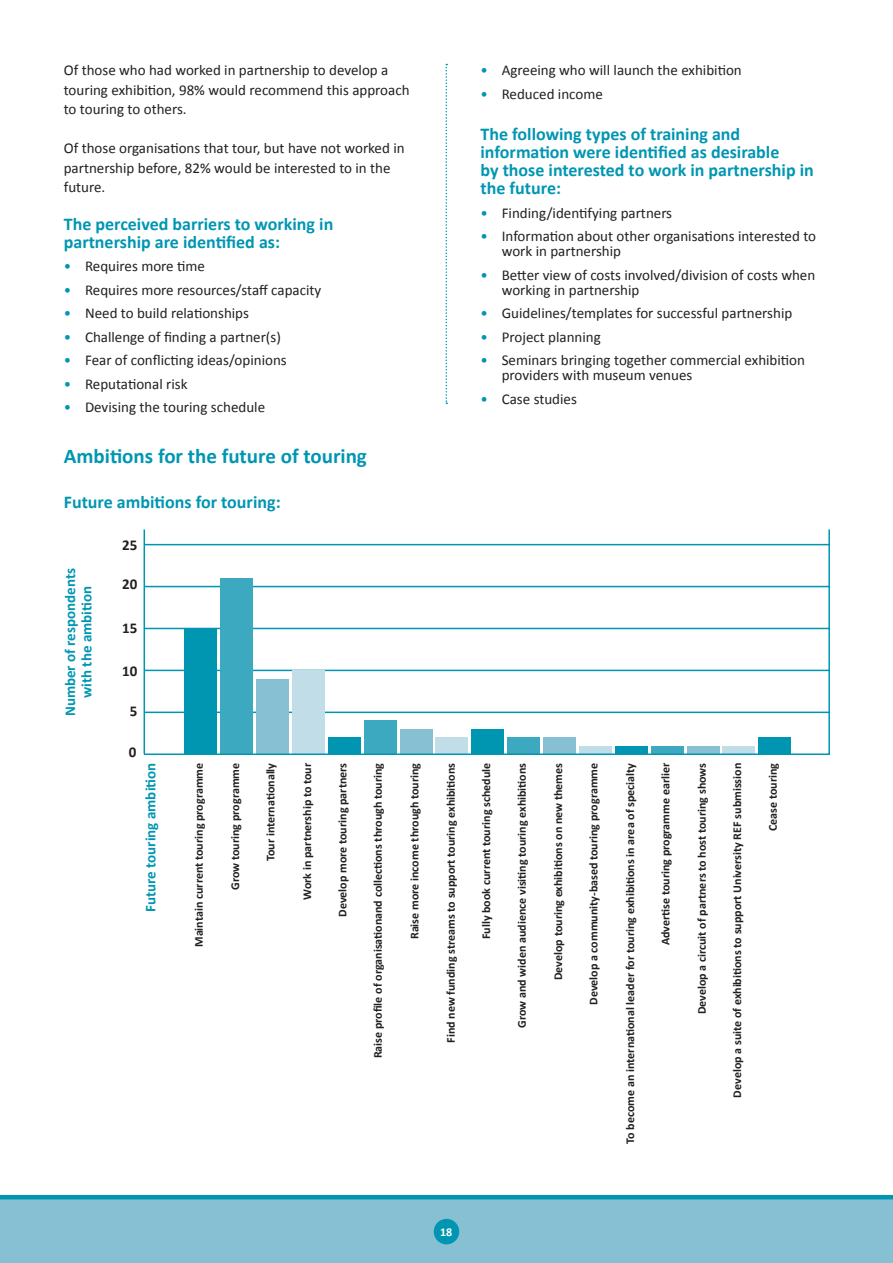
<style>
.page{position:relative;width:893px;height:1263px;background:#fff}
.page>*{position:absolute;margin:0;border:0;box-sizing:border-box;transform-origin:0 0}
.t1{font:700 21px "Calibri";color:#0096b2}
.t2{font:700 18px/18px "Calibri";color:#0096b2}
.t3{font:15px/19.5px "Calibri";color:#231f20}
.t4{font:700 15px/16.5px "Calibri";color:#0096b2;text-align:center}
.t5{font:700 15px "Calibri";color:#231f20}
.t6{font:700 12px "Calibri";color:#231f20}
.t7{font:700 12px "Calibri";color:#fff}
.s1{color:#0096b2}
</style>
<div class="page">
<div style="left:0;top:1199px;width:893px;height:64px;background:#87c0d2"></div>
<div style="left:434px;top:1219px;width:25px;height:25px;background:#0096b2;border-radius:50%"></div>
<hr style="left:0;top:1195px;width:893px;height:4px;background:#0096b2">
<svg style="left:445px;top:64px;width:2px;height:340px"></svg>
<svg style="left:143px;top:529px;width:687px;height:226px"></svg>
<p class="t3" style="left:64px;top:60px;width:347px">Of those who had worked in partnership to develop a touring exhibition, 98% would recommend this approach to touring to others.</p>
<p class="t3" style="left:64px;top:138px;width:342px">Of those organisations that tour, but have not worked in partnership before, 82% would be interested to in the future.</p>
<p class="t2" style="left:64px;top:215px;width:271px">The perceived barriers to working in partnership are identified as:</p>
<p class="t3" style="left:64px;top:256px;width:143px"><span class="s1">•</span> Requires more time</p>
<p class="t3" style="left:64px;top:280px;width:259px"><span class="s1">•</span> Requires more resources/staff capacity</p>
<p class="t3" style="left:64px;top:303px;width:187px"><span class="s1">•</span> Need to build relationships</p>
<p class="t3" style="left:64px;top:327px;width:219px"><span class="s1">•</span> Challenge of finding a partner(s)</p>
<p class="t3" style="left:64px;top:350px;width:224px"><span class="s1">•</span> Fear of conflicting ideas/opinions</p>
<p class="t3" style="left:64px;top:374px;width:125px"><span class="s1">•</span> Reputational risk</p>
<p class="t3" style="left:64px;top:397px;width:203px"><span class="s1">•</span> Devising the touring schedule</p>
<h1 class="t1" style="left:64px;top:443px;width:305px">Ambitions for the future of touring</h1>
<p class="t2" style="left:64px;top:492px;width:218px">Future ambitions for touring:</p>
<p class="t4" style="left:62px;top:716px;width:150px;rotate:-90deg">Number of respondents with the ambition</p>
<p class="t5" style="left:122px;top:535px;width:17px">25</p>
<p class="t5" style="left:122px;top:575px;width:17px">20</p>
<p class="t5" style="left:122px;top:618px;width:17px">15</p>
<p class="t5" style="left:122px;top:661px;width:17px">10</p>
<p class="t5" style="left:130px;top:702px;width:9px">5</p>
<p class="t5" style="left:129px;top:743px;width:9px">0</p>
<p class="t3" style="left:480px;top:60px;width:263px"><span class="s1">•</span> Agreeing who will launch the exhibition</p>
<p class="t3" style="left:480px;top:84px;width:124px"><span class="s1">•</span> Reduced income</p>
<p class="t2" style="left:480px;top:125px;width:335px">The following types of training and information were identified as desirable<br>by those interested to work in partnership in the future:</p>
<p class="t3" style="left:480px;top:203px;width:193px"><span class="s1">•</span> Finding/identifying partners</p>
<p class="t3" style="left:502px;top:229px;width:316px;line-height:15px;text-indent:-21px"><span class="s1">•</span> Information about other organisations interested to work in partnership</p>
<p class="t3" style="left:502px;top:267px;width:315px;line-height:15px;text-indent:-21px"><span class="s1">•</span> Better view of costs involved/division of costs when working in partnership</p>
<p class="t3" style="left:480px;top:303px;width:313px"><span class="s1">•</span> Guidelines/templates for successful partnership</p>
<p class="t3" style="left:480px;top:327px;width:122px"><span class="s1">•</span> Project planning</p>
<p class="t3" style="left:502px;top:353px;width:305px;line-height:15px;text-indent:-21px"><span class="s1">•</span> Seminars bringing together commercial exhibition providers with museum venues</p>
<p class="t3" style="left:480px;top:389px;width:98px"><span class="s1">•</span> Case studies</p>
<p class="t4" style="left:142px;top:912px;width:151px;rotate:-90deg">Future touring ambition</p>
<p class="t6" style="left:191px;top:947px;width:186px;rotate:-90deg">Maintain current touring programme</p>
<p class="t6" style="left:228px;top:890px;width:129px;rotate:-90deg">Grow touring programme</p>
<p class="t6" style="left:263px;top:861px;width:100px;rotate:-90deg">Tour internationally</p>
<p class="t6" style="left:299px;top:900px;width:138px;rotate:-90deg">Work in partnership to tour</p>
<p class="t6" style="left:335px;top:917px;width:155px;rotate:-90deg">Develop more touring partners</p>
<p class="t6" style="left:370px;top:1058px;width:297px;rotate:-90deg">Raise profile of organisationand collections through touring</p>
<p class="t6" style="left:407px;top:939px;width:178px;rotate:-90deg">Raise more income through touring</p>
<p class="t6" style="left:443px;top:1043px;width:281px;rotate:-90deg">Find new funding streams to support touring exhibitions</p>
<p class="t6" style="left:479px;top:939px;width:178px;rotate:-90deg">Fully book current touring schedule</p>
<p class="t6" style="left:514px;top:1028px;width:266px;rotate:-90deg">Grow and widen audience visiting touring exhibitions</p>
<p class="t6" style="left:550px;top:980px;width:219px;rotate:-90deg">Develop touring exhibitions on new themes</p>
<p class="t6" style="left:586px;top:1005px;width:243px;rotate:-90deg">Develop a community-based touring programme</p>
<p class="t6" style="left:622px;top:1143px;width:382px;rotate:-90deg">To become an international leader for touring exhibitions in area of specialty</p>
<p class="t6" style="left:658px;top:945px;width:184px;rotate:-90deg">Advertise touring programme earlier</p>
<p class="t6" style="left:694px;top:1014px;width:253px;rotate:-90deg">Develop a circuit of partners to host touring shows</p>
<p class="t6" style="left:730px;top:1097px;width:336px;rotate:-90deg">Develop a suite of exhibitions to support University REF submission</p>
<p class="t6" style="left:765px;top:831px;width:70px;rotate:-90deg">Cease touring</p>
<p class="t7" style="left:440px;top:1224px;width:14px">18</p>
</div>
